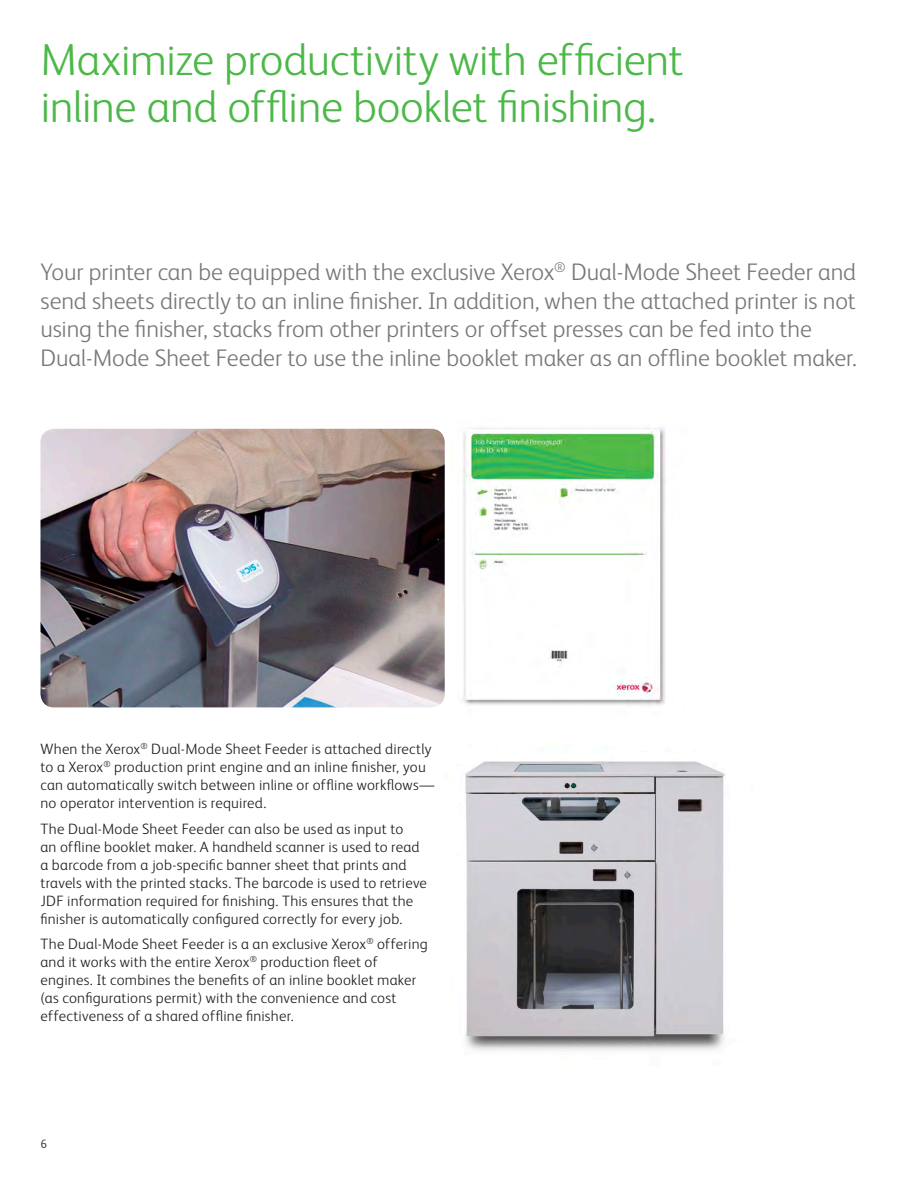
<style>
.page{position:relative;width:918px;height:1188px;background:#fff}
.page>*{position:absolute;margin:0;border:0;box-sizing:border-box;transform-origin:0 0}
.Interior_Page_Title{font:300 45px/46.5px "Xerox Sans";letter-spacing:-.01em;color:#4cb848}
.Intro_Para___Body_Te{font:300 24px/28.5px "Xerox Sans";letter-spacing:-.005em;color:#76787b}
.Body_Text___K{font:300 15px/18px "Xerox Sans";letter-spacing:.015em;color:#231f20}
.INS___Footer___Capti{font:300 12px "Xerox Sans";color:#231f20}
</style>
<div class="page">
<img style="left:465px;top:761px;width:260px;height:290px">
<img style="left:462px;top:427px;width:204px;height:279px">
<img style="left:40px;top:429px;width:405px;height:278px">
<p class="Interior_Page_Title" style="left:40px;top:34px;width:645px">Maximize productivity with efficient inline and offline booklet finishing.</p>
<p class="Intro_Para___Body_Te" style="left:40px;top:257px;width:818px">Your printer can be equipped with the exclusive Xerox<sup>®</sup> Dual-Mode Sheet Feeder and send sheets directly to an inline finisher. In addition, when the attached printer is not using the finisher, stacks from other printers or offset presses can be fed into the Dual-Mode Sheet Feeder to use the inline booklet maker as an offline booklet maker.</p>
<p class="Body_Text___K" style="left:40px;top:739px;width:395px">When the Xerox<sup>®</sup> Dual-Mode Sheet Feeder is attached directly to a Xerox<sup>®</sup> production print engine and an inline finisher, you can automatically switch between inline or offline workflows— no operator intervention is required.</p>
<p class="Body_Text___K" style="left:40px;top:819px;width:388px">The Dual-Mode Sheet Feeder can also be used as input to<br>an offline booklet maker. A handheld scanner is used to read a barcode from a job-specific banner sheet that prints and travels with the printed stacks. The barcode is used to retrieve JDF information required for finishing. This ensures that the finisher is automatically configured correctly for every job.</p>
<p class="Body_Text___K" style="left:40px;top:935px;width:389px">The Dual-Mode Sheet Feeder is a an exclusive Xerox<sup>®</sup> offering and it works with the entire Xerox<sup>®</sup> production fleet of engines. It combines the benefits of an inline booklet maker (as configurations permit) with the convenience and cost effectiveness of a shared offline finisher.</p>
<p class="INS___Footer___Capti" style="left:40px;top:1136px;width:8px">6</p>
</div>
